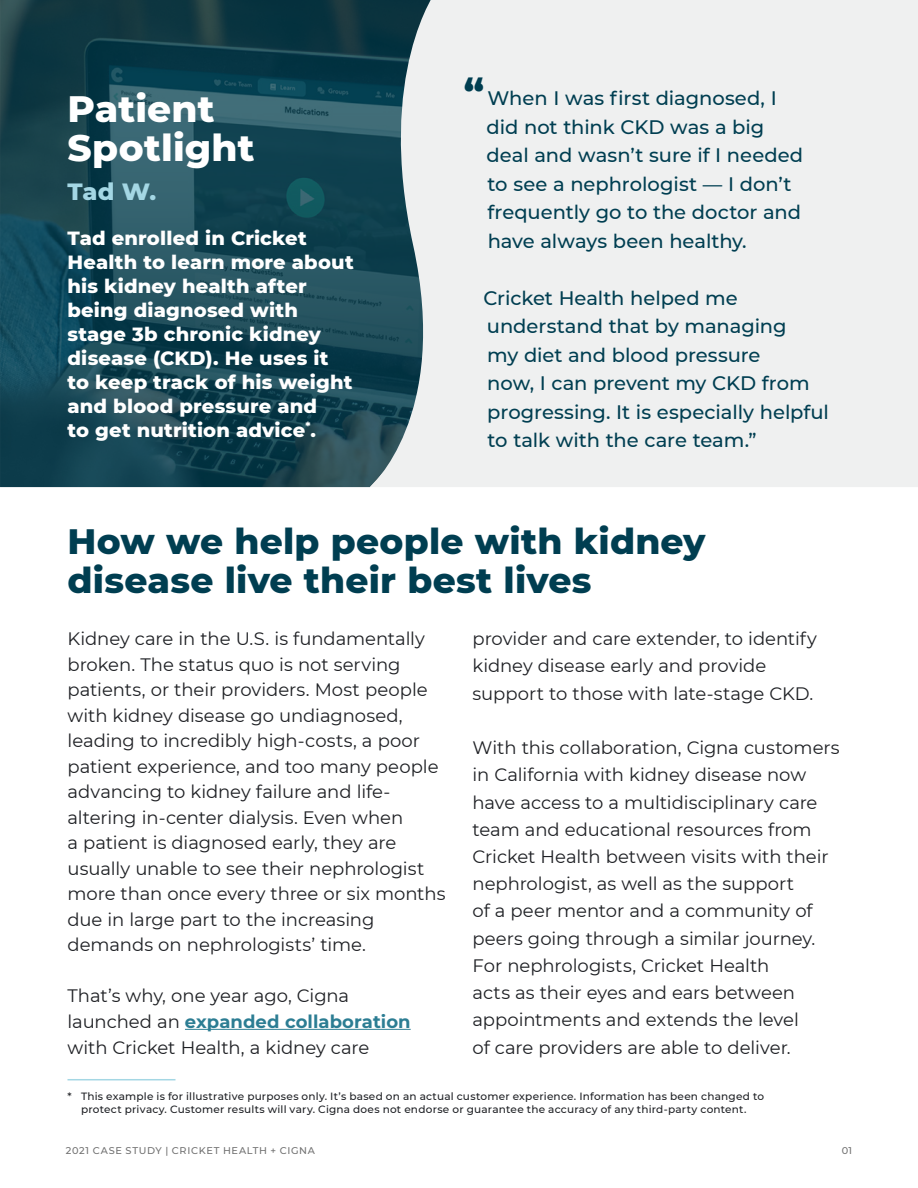
<style>
.page{position:relative;width:918px;height:1188px;background:#fff}
.page>*{position:absolute;margin:0;border:0;box-sizing:border-box;transform-origin:0 0}
.t1{font:800 37.5px/39px "Montserrat";letter-spacing:.005em;color:#fff}
.t2{font:800 36px/39px "Montserrat";letter-spacing:.005em;color:#003e51}
.t3{font:800 24px "Montserrat";color:#a4d7e4}
.t4{font:500 19.5px/28.5px "Montserrat";color:#003e51}
.t5{font:800 19.5px/24px "Montserrat";letter-spacing:.01em;color:#fff}
.t6{font:18px/25.5px "Montserrat";letter-spacing:-.005em;color:#1e2024}
.t7{font:500 10.5px/13.5px "Montserrat";letter-spacing:.02em;color:#1e2024;text-align:center}
.t8{font:500 9.75px "Montserrat";letter-spacing:.07em;color:#717171}
.s1{font-weight:800;font-size:37.5px}
.s2{font-weight:700;color:#2c7d93}
</style>
<div class="page">
<img style="left:0;top:0;width:370px;height:487px">
<svg style="left:370px;top:0;width:548px;height:487px;fill:#eff0f0"></svg>
<hr style="left:68px;top:1079px;width:108px;height:1px;background:#a4d7e4">
<hr style="left:185px;top:1029px;width:226px;height:1px;background:#2c7d93">
<h1 class="t1" style="left:68px;top:88px;width:189px">Patient<br>Spotlight</h1>
<h3 class="t3" style="left:68px;top:174px;width:90px">Tad W.</h3>
<p class="t5" style="left:68px;top:225px;width:288px">Tad enrolled in Cricket<br>Health to learn more about his kidney health after being diagnosed with stage 3b chronic kidney disease (CKD). He uses it to keep track of his weight and blood pressure and<br>to get nutrition advice<sup>*</sup>.</p>
<p class="t4" style="left:487px;top:83px;width:318px;text-indent:-23px"><span class="s1">“</span>When I was first diagnosed, I did not think CKD was a big deal and wasn’t sure if I needed to see a nephrologist — I don’t frequently go to the doctor and have always been healthy.</p>
<p class="t4" style="left:483px;top:283px;width:347px">Cricket Health helped me understand that by managing<br>my diet and blood pressure<br>now, I can prevent my CKD from progressing. It is especially helpful to talk with the care team.”</p>
<h2 class="t2" style="left:68px;top:519px;width:640px">How we help people with kidney disease live their best lives</h2>
<p class="t6" style="left:68px;top:625px;width:380px">Kidney care in the U.S. is fundamentally broken. The status quo is not serving patients, or their providers. Most people with kidney disease go undiagnosed, leading to incredibly high-costs, a poor patient experience, and too many people advancing to kidney failure and life&shy;altering in-center dialysis. Even when<br>a patient is diagnosed early, they are usually unable to see their nephrologist more than once every three or six months due in large part to the increasing demands on nephrologists’ time.</p>
<p class="t6" style="left:68px;top:983px;width:345px">That’s why, one year ago, Cigna launched an <span class="s2">expanded collaboration </span>with Cricket Health, a kidney care</p>
<p class="t6" style="left:472px;top:624px;width:346px;line-height:27.3px">provider and care extender, to identify kidney disease early and provide support to those with late-stage CKD.</p>
<p class="t6" style="left:472px;top:733px;width:369px;line-height:27.3px">With this collaboration, Cigna customers in California with kidney disease now have access to a multidisciplinary care team and educational resources from Cricket Health between visits with their nephrologist, as well as the support<br>of a peer mentor and a community of peers going through a similar journey.<br>For nephrologists, Cricket Health<br>acts as their eyes and ears between appointments and extends the level<br>of care providers are able to deliver.</p>
<p class="t7" style="left:68px;top:1089px;width:698px">* This example is for illustrative purposes only. It’s based on an actual customer experience. Information has been changed to protect privacy. Customer results will vary. Cigna does not endorse or guarantee the accuracy of any third-party content.</p>
<p class="t8" style="left:66px;top:1144px;width:251px">2021 CASE STUDY | CRICKET HEALTH + CIGNA</p>
<p class="t8" style="left:842px;top:1144px;width:12px">01</p>
</div>
